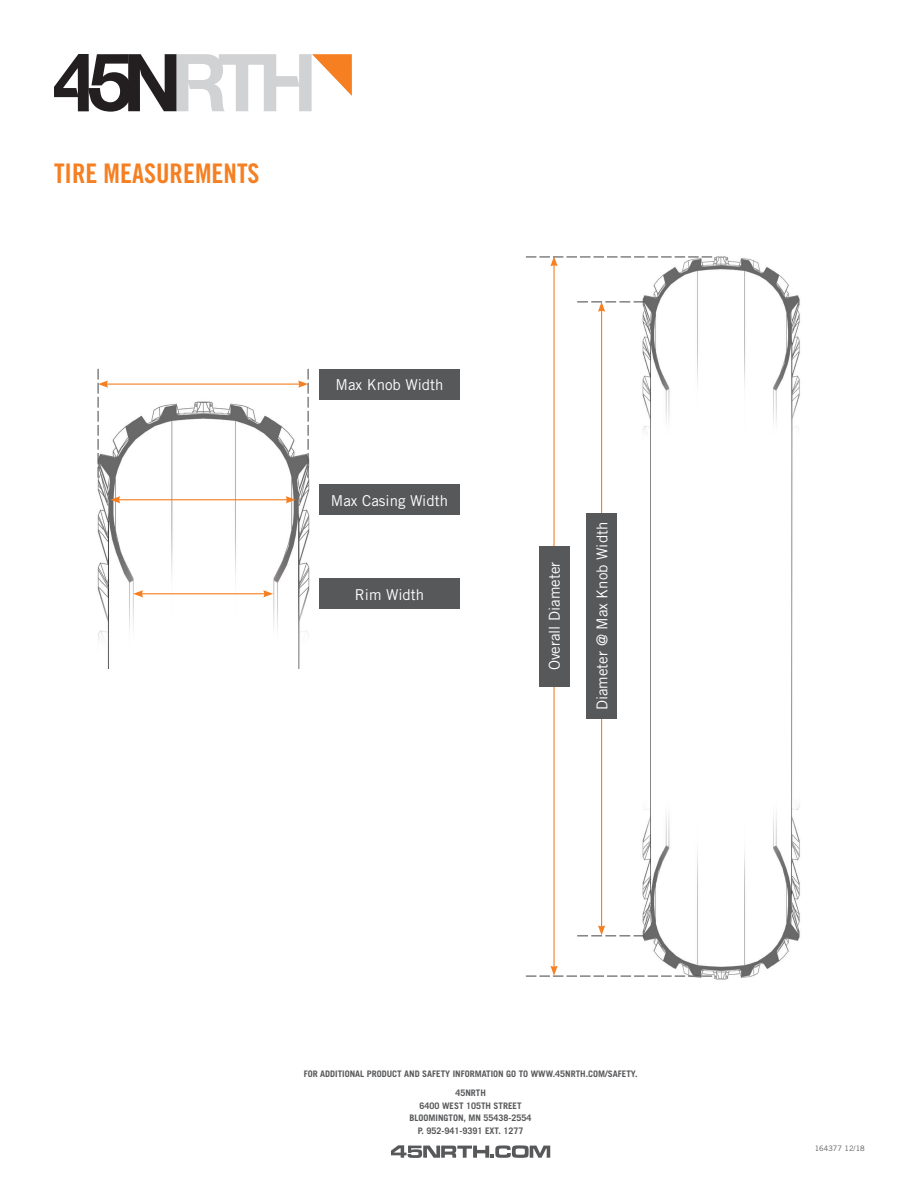
<style>
.page{position:relative;width:918px;height:1188px;background:#fff}
.page>*{position:absolute;margin:0;border:0;box-sizing:border-box;transform-origin:0 0}
.heading{font:27px "Trade Gothic Bold Cond Twenty";color:#f57f21}
.bullet{font:15px "Trade Gothic";color:#fff}
.body{font:700 9px "Trade Gothic";color:#57585a}
.t1{font:7.5px "Trade Gothic";color:#57585a}
</style>
<div class="page">
<svg style="left:54px;top:54px;width:298px;height:58px"></svg>
<svg style="left:391px;top:1145px;width:159px;height:13px"></svg>
<img style="left:97px;top:368px;width:268px;height:301px">
<img style="left:619px;top:256px;width:181px;height:724px">
<hr style="left:106px;top:384px;width:194px;height:1px;background:#f57f21">
<hr style="left:118px;top:499px;width:170px;height:1px;background:#f57f21">
<svg style="left:110px;top:496px;width:10px;height:7px"></svg>
<svg style="left:286px;top:496px;width:10px;height:7px"></svg>
<hr style="left:141px;top:593px;width:125px;height:1px;background:#f57f21">
<svg style="left:133px;top:590px;width:10px;height:7px"></svg>
<svg style="left:263px;top:590px;width:10px;height:7px"></svg>
<hr style="left:553px;top:264px;width:2px;height:704px;background:#f57f21">
<hr style="left:601px;top:310px;width:1px;height:618px;background:#f57f21">
<svg style="left:526px;top:966px;width:186px;height:11px"></svg>
<svg style="left:526px;top:256px;width:186px;height:10px"></svg>
<div style="left:319px;top:369px;width:141px;height:30px;background:#57585a"></div>
<div style="left:319px;top:484px;width:141px;height:31px;background:#57585a"></div>
<div style="left:319px;top:579px;width:141px;height:30px;background:#57585a"></div>
<svg style="left:577px;top:301px;width:67px;height:11px"></svg>
<svg style="left:577px;top:925px;width:67px;height:11px"></svg>
<svg style="left:98px;top:369px;width:10px;height:109px"></svg>
<svg style="left:298px;top:369px;width:11px;height:109px"></svg>
<div style="left:539px;top:546px;width:30px;height:140px;background:#57585a"></div>
<div style="left:586px;top:513px;width:31px;height:206px;background:#57585a"></div>
<p class="heading" style="left:54px;top:157px;width:207px">TIRE MEASUREMENTS</p>
<p class="bullet" style="left:336px;top:376px;width:110px">Max Knob Width</p>
<p class="bullet" style="left:331px;top:491px;width:119px">Max Casing Width</p>
<p class="bullet" style="left:355px;top:585px;width:71px">Rim Width</p>
<p class="bullet" style="left:545px;top:670px;width:110px;rotate:-90deg">Overall Diameter</p>
<p class="bullet" style="left:593px;top:710px;width:190px;rotate:-90deg">Diameter @ Max Knob Width</p>
<p class="body" style="left:304px;top:1069px;width:335px">FOR ADDITIONAL PRODUCT AND SAFETY INFORMATION GO TO WWW.45NRTH.COM/SAFETY.</p>
<p class="body" style="left:455px;top:1087px;width:32px">45NRTH</p>
<p class="body" style="left:420px;top:1100px;width:104px">6400 WEST 105TH STREET</p>
<p class="body" style="left:410px;top:1113px;width:124px">BLOOMINGTON, MN 55438-2554</p>
<p class="body" style="left:418px;top:1125px;width:107px">P. 952-941-9391 EXT. 1277</p>
<p class="t1" style="left:815px;top:1144px;width:52px">164377 12/18</p>
</div>
